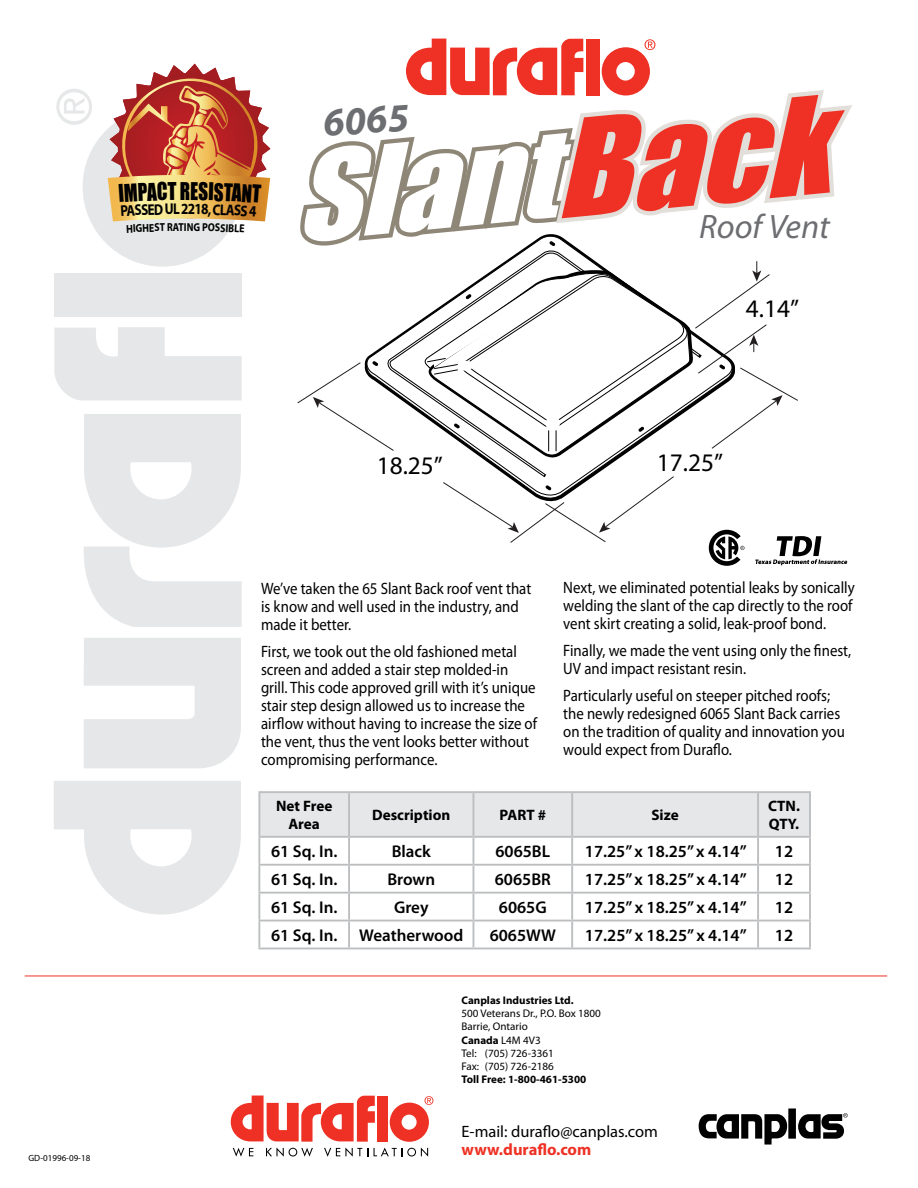
<style>
.page{position:relative;width:918px;height:1188px;background:#fff}
.page>*{position:absolute;margin:0;border:0;box-sizing:border-box;transform-origin:0 0}
.t1{font:italic 124.35px "Impact";color:#ee3124;scale:1.09 1}
.t2{font:italic 112.95px "Impact";color:#fff;scale:1.09 1}
.t3{font:italic 700 39.6px "Myriad Pro";color:#6d6e71}
.t4{font:italic 34.05px "Myriad Pro";color:#6d6e71}
.t5{font:25.35px "Myriad Pro";color:#000}
.t6{font:22.65px "Impact";color:#000;scale:.85 1}
.t7{font:600 17.1px "Myriad Pro";color:#000}
.t8{font:16.5px/18px "Myriad Pro";color:#000;scale:.9 1}
.t9{font:16.5px "Myriad Pro";color:#000}
.t10{font:700 16.5px "Myriad Pro";color:#ee3124}
.t11{font:700 15.6px "Myriad Pro";color:#000;scale:.85 1}
.t12{font:700 15.15px/18.1px "Myriad Pro";color:#000;text-align:center}
.t13{font:700 11.55px "Myriad Pro";color:#000;scale:.85 1}
.t14{font:11.1px/13.4px "Myriad Pro";color:#000}
.t15{font:700 11.1px "Myriad Pro";color:#000}
.t16{font:9px "Myriad Pro";color:#000}
.s1{font-weight:700}
</style>
<div class="page">
<svg style="left:699px;top:1114px;width:88px;height:31px"></svg>
<div style="left:788px;top:1108px;width:8px;height:31px;background:#000"></div>
<svg style="left:798px;top:1113px;width:50px;height:26px"></svg>
<hr style="left:25px;top:976px;width:862px;height:1px;background:#ee3124">
<svg style="left:84px;top:638px;width:157px;height:130px"></svg>
<svg style="left:54px;top:781px;width:187px;height:134px"></svg>
<div style="left:54px;top:273px;width:188px;height:44px;background:#e6e7e8"></div>
<svg style="left:54px;top:327px;width:188px;height:73px"></svg>
<svg style="left:84px;top:414px;width:158px;height:213px"></svg>
<hr style="left:258px;top:791px;width:91px;height:2px;background:#bcbec0">
<hr style="left:258px;top:793px;width:2px;height:43px;background:#bcbec0">
<hr style="left:349px;top:791px;width:124px;height:2px;background:#bcbec0">
<hr style="left:473px;top:791px;width:99px;height:2px;background:#bcbec0">
<hr style="left:572px;top:791px;width:186px;height:2px;background:#bcbec0">
<hr style="left:758px;top:791px;width:53px;height:2px;background:#bcbec0">
<hr style="left:809px;top:793px;width:2px;height:43px;background:#bcbec0">
<hr style="left:258px;top:836px;width:91px;height:2px;background:#bcbec0">
<hr style="left:258px;top:838px;width:2px;height:26px;background:#bcbec0">
<hr style="left:758px;top:836px;width:53px;height:2px;background:#bcbec0">
<hr style="left:809px;top:838px;width:2px;height:26px;background:#bcbec0">
<hr style="left:258px;top:864px;width:91px;height:2px;background:#bcbec0">
<hr style="left:258px;top:866px;width:2px;height:26px;background:#bcbec0">
<hr style="left:758px;top:864px;width:53px;height:2px;background:#bcbec0">
<hr style="left:809px;top:866px;width:2px;height:26px;background:#bcbec0">
<hr style="left:258px;top:892px;width:91px;height:2px;background:#bcbec0">
<hr style="left:258px;top:894px;width:2px;height:26px;background:#bcbec0">
<hr style="left:758px;top:892px;width:53px;height:2px;background:#bcbec0">
<hr style="left:809px;top:894px;width:2px;height:26px;background:#bcbec0">
<hr style="left:258px;top:920px;width:91px;height:2px;background:#bcbec0">
<hr style="left:258px;top:922px;width:2px;height:26px;background:#bcbec0">
<svg style="left:259px;top:792px;width:551px;height:156px"></svg>
<hr style="left:572px;top:920px;width:186px;height:2px;background:#bcbec0">
<hr style="left:571px;top:922px;width:2px;height:26px;background:#bcbec0">
<hr style="left:758px;top:920px;width:53px;height:2px;background:#bcbec0">
<hr style="left:757px;top:922px;width:2px;height:26px;background:#bcbec0">
<hr style="left:809px;top:922px;width:2px;height:26px;background:#bcbec0">
<hr style="left:258px;top:948px;width:91px;height:1px;background:#bcbec0">
<hr style="left:349px;top:948px;width:124px;height:1px;background:#bcbec0">
<hr style="left:473px;top:948px;width:99px;height:1px;background:#bcbec0">
<hr style="left:572px;top:948px;width:186px;height:1px;background:#bcbec0">
<hr style="left:758px;top:948px;width:53px;height:1px;background:#bcbec0">
<svg style="left:297px;top:39px;width:555px;height:527px"></svg>
<div style="left:377px;top:1096px;width:11px;height:46px;background:#ee3124"></div>
<svg style="left:231px;top:1096px;width:144px;height:46px"></svg>
<svg style="left:390px;top:1096px;width:43px;height:46px"></svg>
<svg style="left:233px;top:1148px;width:20px;height:9px"></svg>
<svg style="left:266px;top:1148px;width:47px;height:9px"></svg>
<svg style="left:324px;top:1148px;width:44px;height:9px"></svg>
<svg style="left:374px;top:1148px;width:54px;height:9px"></svg>
<svg style="left:56px;top:64px;width:215px;height:203px"></svg>
<p class="t16" style="left:29px;top:1153px;width:63px">GD-01996-09-18</p>
<h3 class="t6" style="left:180px;top:173px;width:14px">R</h3>
<p class="t11" style="left:173px;top:199px;width:28px">L22</p>
<p class="t13" style="left:173px;top:220px;width:26px">ATIN</p>
<h1 class="t1" style="left:543px;top:73px;width:253px;rotate:-5deg">Back</h1>
<h3 class="t3" style="left:321px;top:97px;width:87px;rotate:-4deg">6065</h3>
<h2 class="t2" style="left:283px;top:112px;width:241px;rotate:-6deg">Slant</h2>
<h3 class="t4" style="left:699px;top:205px;width:132px">Roof Vent</h3>
<h3 class="t5" style="left:746px;top:293px;width:55px">4.14”</h3>
<h3 class="t5" style="left:377px;top:450px;width:68px">18.25”</h3>
<h3 class="t5" style="left:657px;top:447px;width:68px">17.25”</h3>
<p class="t8" style="left:261px;top:579px;width:302px">We’ve taken the 65 Slant Back roof vent that is know and well used in the industry, and made it better.</p>
<p class="t8" style="left:261px;top:642px;width:308px">First, we took out the old fashioned metal screen and added a stair step molded-in grill. This code approved grill with it’s unique stair step design allowed us to increase the airflow without having to increase the size of the vent, thus the vent looks better without compromising performance.</p>
<p class="t8" style="left:563px;top:579px;width:325px">Next, we eliminated potential leaks by sonically welding the slant of the cap directly to the roof vent skirt creating a solid, leak-proof bond.</p>
<p class="t8" style="left:563px;top:642px;width:321px">Finally, we made the vent using only the finest,<br>UV and impact resistant resin.</p>
<p class="t8" style="left:563px;top:687px;width:314px">Particularly useful on steeper pitched roofs; the newly redesigned 6065 Slant Back carries on the tradition of quality and innovation you would expect from Duraflo.</p>
<p class="t12" style="left:276px;top:796px;width:58px">Net Free<br>Area</p>
<p class="t12" style="left:372px;top:805px;width:80px">Description</p>
<p class="t12" style="left:500px;top:805px;width:48px">PART #</p>
<p class="t12" style="left:651px;top:805px;width:29px">Size</p>
<p class="t12" style="left:768px;top:796px;width:33px;text-align:left">CTN.<br>QTY.</p>
<p class="t7" style="left:271px;top:841px;width:68px">61 Sq. In.</p>
<p class="t7" style="left:392px;top:841px;width:41px">Black</p>
<p class="t7" style="left:495px;top:841px;width:56px">6065BL</p>
<p class="t7" style="left:585px;top:841px;width:163px">17.25” x 18.25” x 4.14”</p>
<p class="t7" style="left:775px;top:841px;width:20px">12</p>
<p class="t7" style="left:271px;top:868px;width:68px">61 Sq. In.</p>
<p class="t7" style="left:387px;top:868px;width:49px">Brown</p>
<p class="t7" style="left:495px;top:868px;width:58px">6065BR</p>
<p class="t7" style="left:585px;top:868px;width:163px">17.25” x 18.25” x 4.14”</p>
<p class="t7" style="left:775px;top:868px;width:20px">12</p>
<p class="t7" style="left:271px;top:896px;width:68px">61 Sq. In.</p>
<p class="t7" style="left:394px;top:896px;width:36px">Grey</p>
<p class="t7" style="left:499px;top:896px;width:49px">6065G</p>
<p class="t7" style="left:585px;top:896px;width:163px">17.25” x 18.25” x 4.14”</p>
<p class="t7" style="left:775px;top:896px;width:20px">12</p>
<p class="t7" style="left:271px;top:924px;width:68px">61 Sq. In.</p>
<p class="t7" style="left:359px;top:924px;width:106px">Weatherwood</p>
<p class="t7" style="left:490px;top:924px;width:68px">6065WW</p>
<p class="t7" style="left:585px;top:924px;width:163px">17.25” x 18.25” x 4.14”</p>
<p class="t7" style="left:775px;top:924px;width:20px">12</p>
<p class="t15" style="left:462px;top:993px;width:114px">Canplas Industries Ltd.</p>
<p class="t14" style="left:462px;top:1006px;width:141px">500 Veterans Dr., P.O. Box 1800<br>Barrie, Ontario<br><span class="s1">Canada</span> L4M 4V3<br>Tel: (705) 726-3361<br>Fax: (705) 726-2186</p>
<p class="t15" style="left:462px;top:1072px;width:126px">Toll Free: 1-800-461-5300</p>
<p class="t9" style="left:462px;top:1122px;width:198px">E-mail: duraflo@canplas.com</p>
<p class="t10" style="left:462px;top:1139px;width:131px">www.duraflo.com</p>
</div>
